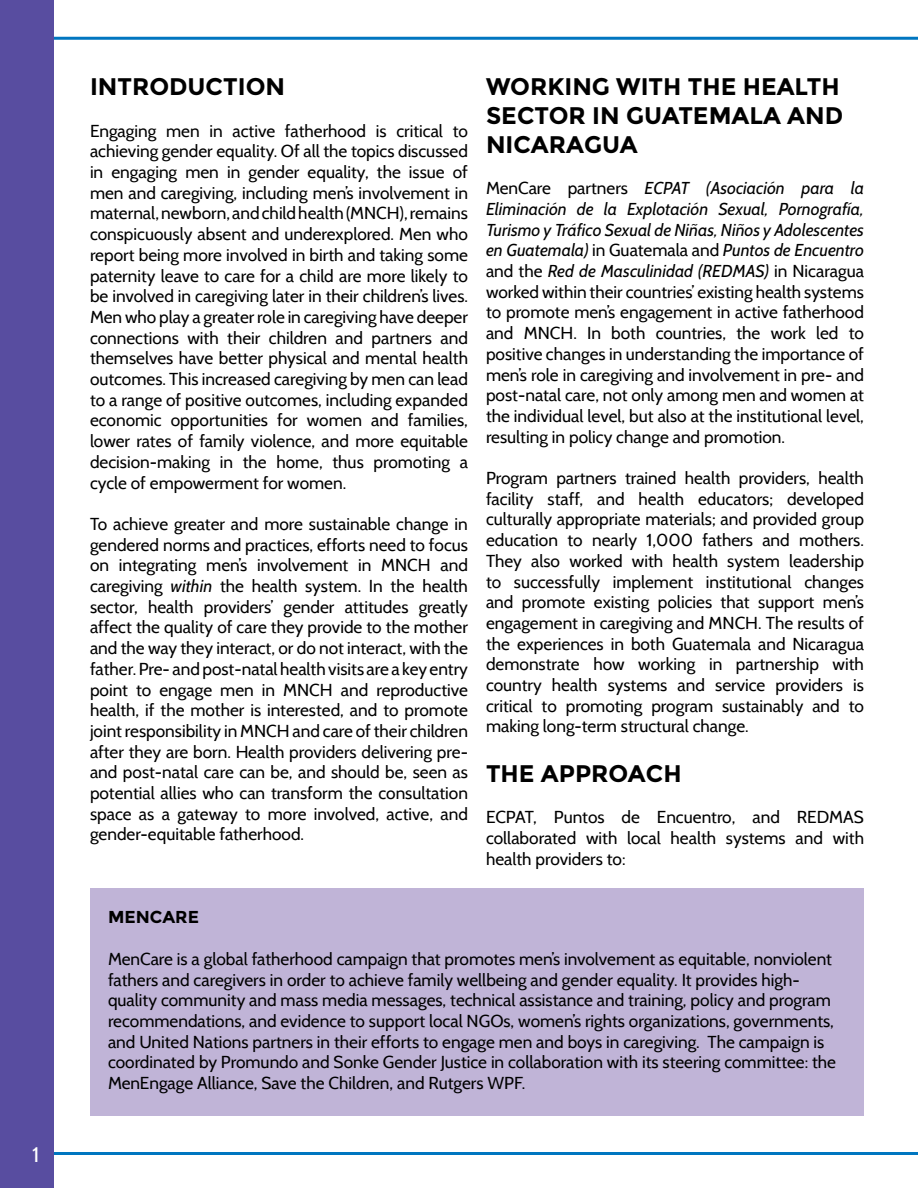
<style>
.page{position:relative;width:918px;height:1188px;background:#fff}
.page>*{position:absolute;margin:0;border:0;box-sizing:border-box;transform-origin:0 0}
.t1{font:700 24px/28.8px "Montserrat";color:#000}
.t2{font:21px "Cabin";color:#fff}
.t3{font:17.25px/20.7px "Cabin";color:#000;text-align:justify}
.t4{font:700 17.25px "Montserrat";color:#000}
.s1{font-style:italic}
</style>
<div class="page">
<hr style="left:0;top:37px;width:918px;height:3px;background:#0076c0">
<hr style="left:0;top:1152px;width:918px;height:3px;background:#0076c0">
<div style="left:0;top:0;width:54px;height:1188px;background:#584da0"></div>
<div style="left:90px;top:889px;width:774px;height:227px;background:#c0b4d7"></div>
<p class="t2" style="left:32px;top:1142px;width:9px">1</p>
<h1 class="t1" style="left:90px;top:72px;width:197px">INTRODUCTION</h1>
<p class="t3" style="left:90px;top:120px;width:380px">Engaging men in active fatherhood is critical to achieving gender equality. Of all the topics discussed in engaging men in gender equality, the issue of men and caregiving, including men’s involvement in maternal, newborn, and child health (MNCH), remains conspicuously absent and underexplored. Men who report being more involved in birth and taking some paternity leave to care for a child are more likely to be involved in caregiving later in their children’s lives.<br>Men who play a greater role in caregiving have deeper connections with their children and partners and themselves have better physical and mental health outcomes. This increased caregiving by men can lead to a range of positive outcomes, including expanded economic opportunities for women and families, lower rates of family violence, and more equitable decision-making in the home, thus promoting a cycle of empowerment for women.</p>
<p class="t3" style="left:90px;top:513px;width:380px">To achieve greater and more sustainable change in gendered norms and practices, efforts need to focus on integrating men’s involvement in MNCH and caregiving <span class="s1">within</span> the health system. In the health sector, health providers’ gender attitudes greatly affect the quality of care they provide to the mother and the way they interact, or do not interact, with the father. Pre- and post-natal health visits are a key entry point to engage men in MNCH and reproductive health, if the mother is interested, and to promote joint responsibility in MNCH and care of their children after they are born. Health providers delivering pre&shy;and post-natal care can be, and should be, seen as potential allies who can transform the consultation space as a gateway to more involved, active, and gender-equitable fatherhood.</p>
<h1 class="t1" style="left:486px;top:72px;width:359px">WORKI NG WITH THE HEALTH<br>SECTOR I N GUATEMALA AND<br>NI CARAGUA</h1>
<p class="t3" style="left:486px;top:178px;width:380px">MenCare partners <span class="s1">ECPAT (Asociación para la Eliminación de la Explotación Sexual, Pornografía, Turismo y Tráfico Sexual de Niñas, Niños y Adolescentes en Guatemala)</span> in Guatemala and <span class="s1">Puntos de Encuentro </span>and the <span class="s1">Red de Masculinidad (REDMAS)</span> in Nicaragua worked within their countries’ existing health systems to promote men’s engagement in active fatherhood and MNCH. In both countries, the work led to positive changes in understanding the importance of men’s role in caregiving and involvement in pre- and post-natal care, not only among men and women at the individual level, but also at the institutional level, resulting in policy change and promotion.</p>
<p class="t3" style="left:486px;top:468px;width:380px">Program partners trained health providers, health facility staff, and health educators; developed culturally appropriate materials; and provided group education to nearly 1,000 fathers and mothers.<br>They also worked with health system leadership to successfully implement institutional changes and promote existing policies that support men’s engagement in caregiving and MNCH. The results of the experiences in both Guatemala and Nicaragua demonstrate how working in partnership with country health systems and service providers is critical to promoting program sustainably and to making long-term structural change.</p>
<h1 class="t1" style="left:486px;top:759px;width:197px">THE APPROACH</h1>
<p class="t3" style="left:486px;top:807px;width:380px">ECPAT, Puntos de Encuentro, and REDMAS collaborated with local health systems and with health providers to:</p>
<p class="t4" style="left:108px;top:907px;width:93px">M ENCARE</p>
<p class="t3" style="left:108px;top:948px;width:730px;text-align:left">MenCare is a global fatherhood campaign that promotes men’s involvement as equitable, nonviolent fathers and caregivers in order to achieve family wellbeing and gender equality. It provides high&shy;quality community and mass media messages, technical assistance and training, policy and program recommendations, and evidence to support local NGOs, women’s rights organizations, governments, and United Nations partners in their efforts to engage men and boys in caregiving. The campaign is coordinated by Promundo and Sonke Gender Justice in collaboration with its steering committee: the MenEngage Alliance, Save the Children, and Rutgers WPF.</p>
</div>
